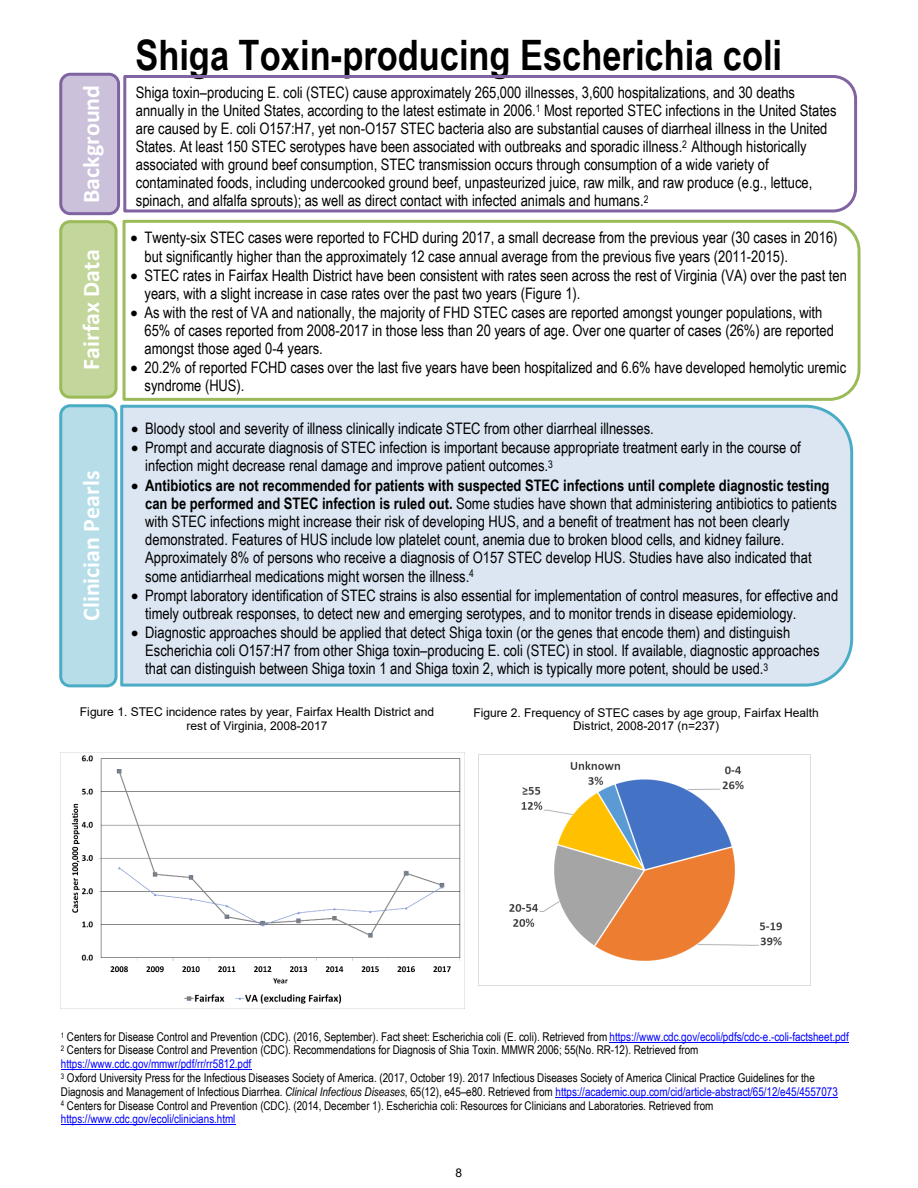
<style>
.page{position:relative;width:918px;height:1188px;background:#fff}
.page>*{position:absolute;margin:0;border:0;box-sizing:border-box;transform-origin:0 0}
.t1{font:700 42px "Arial Narrow";color:#000}
.t2{font:700 24px "Calibri";color:#fff}
.t3{font:15.9px/18.1px "Arial Narrow";color:#000}
.t4{font:12px/13.6px "Arial Narrow";letter-spacing:-.005em;color:#000}
.t5{font:12px/13.8px "Arial";letter-spacing:-.005em;color:#000;text-align:center}
.t6{font:12px "Arial";color:#000}
.s1{font-weight:700}
.s2{color:#00f}
.s3{font-style:italic}
</style>
<div class="page">
<hr style="left:610px;top:1042px;width:239px;height:1px;background:#00f">
<hr style="left:61px;top:1069px;width:190px;height:1px;background:#00f">
<hr style="left:555px;top:1097px;width:283px;height:1px;background:#00f">
<hr style="left:61px;top:1124px;width:174px;height:1px;background:#00f">
<img style="left:61px;top:752px;width:404px;height:256px">
<svg style="left:122px;top:219px;width:739px;height:182px"></svg>
<svg style="left:123px;top:75px;width:735px;height:138px"></svg>
<div style="left:59px;top:73px;width:61px;height:142px;background:#ccc1da;border:3px solid #8064a2;border-radius:10px"></div>
<div style="left:120px;top:404px;width:734px;height:283px;background:#dce6f2"></div>
<div style="left:59px;top:220px;width:59px;height:179px;background:#c3d69b;border:3px solid #9bbb59;border-radius:9px"></div>
<div style="left:59px;top:404px;width:59px;height:283px;background:#b7dee8;border:3px solid #4bacc6;border-radius:9px"></div>
<img style="left:478px;top:755px;width:333px;height:231px">
<p class="t1" style="left:136px;top:23px;width:648px">Shiga Toxin-producing Escherichia coli</p>
<p class="t2" style="left:74px;top:203px;width:120px;rotate:-90deg">Background</p>
<p class="t3" style="left:136px;top:82px;width:702px">Shiga toxin–producing E. coli (STEC) cause approximately 265,000 illnesses, 3,600 hospitalizations, and 30 deaths annually in the United States, according to the latest estimate in 2006.<sup>1</sup> Most reported STEC infections in the United States are caused by E. coli O157:H7, yet non-O157 STEC bacteria also are substantial causes of diarrheal illness in the United States. At least 150 STEC serotypes have been associated with outbreaks and sporadic illness.<sup>2</sup> Although historically associated with ground beef consumption, STEC transmission occurs through consumption of a wide variety of contaminated foods, including undercooked ground beef, unpasteurized juice, raw milk, and raw produce (e.g., lettuce, spinach, and alfalfa sprouts); as well as direct contact with infected animals and humans.<sup>2</sup></p>
<p class="t2" style="left:74px;top:370px;width:122px;rotate:-90deg">Fairfax Data</p>
<p class="t2" style="left:74px;top:621px;width:151px;rotate:-90deg">Clinician Pearls</p>
<p class="t3" style="left:145px;top:228px;width:695px;text-indent:-14px">• Twenty-six STEC cases were reported to FCHD during 2017, a small decrease from the previous year (30 cases in 2016) but significantly higher than the approximately 12 case annual average from the previous five years (2011-2015).</p>
<p class="t3" style="left:145px;top:265px;width:704px;text-indent:-14px">• STEC rates in Fairfax Health District have been consistent with rates seen across the rest of Virginia (VA) over the past ten years, with a slight increase in case rates over the past two years (Figure 1).</p>
<p class="t3" style="left:145px;top:303px;width:691px;text-indent:-14px">• As with the rest of VA and nationally, the majority of FHD STEC cases are reported amongst younger populations, with<br>65% of cases reported from 2008-2017 in those less than 20 years of age. Over one quarter of cases (26%) are reported amongst those aged 0-4 years.</p>
<p class="t3" style="left:145px;top:358px;width:703px;text-indent:-14px">• 20.2% of reported FCHD cases over the last five years have been hospitalized and 6.6% have developed hemolytic uremic syndrome (HUS).</p>
<p class="t3" style="left:131px;top:419px;width:524px">• Bloody stool and severity of illness clinically indicate STEC from other diarrheal illnesses.</p>
<p class="t3" style="left:145px;top:438px;width:657px;text-indent:-14px">• Prompt and accurate diagnosis of STEC infection is important because appropriate treatment early in the course of infection might decrease renal damage and improve patient outcomes.<sup>3</sup></p>
<p class="t3" style="left:145px;top:475px;width:693px;text-indent:-14px">• <span class="s1">Antibiotics are not recommended for patients with suspected STEC infections until complete diagnostic testing can be performed and STEC infection is ruled out.</span> Some studies have shown that administering antibiotics to patients with STEC infections might increase their risk of developing HUS, and a benefit of treatment has not been clearly demonstrated. Features of HUS include low platelet count, anemia due to broken blood cells, and kidney failure.<br>Approximately 8% of persons who receive a diagnosis of O157 STEC develop HUS. Studies have also indicated that some antidiarrheal medications might worsen the illness.<sup>4</sup></p>
<p class="t3" style="left:145px;top:586px;width:695px;text-indent:-14px">• Prompt laboratory identification of STEC strains is also essential for implementation of control measures, for effective and timely outbreak responses, to detect new and emerging serotypes, and to monitor trends in disease epidemiology.</p>
<p class="t3" style="left:145px;top:623px;width:676px;text-indent:-14px">• Diagnostic approaches should be applied that detect Shiga toxin (or the genes that encode them) and distinguish<br>Escherichia coli O157:H7 from other Shiga toxin–producing E. coli (STEC) in stool. If available, diagnostic approaches that can distinguish between Shiga toxin 1 and Shiga toxin 2, which is typically more potent, should be used.<sup>3</sup></p>
<p class="t5" style="left:80px;top:705px;width:356px">Figure 1. STEC incidence rates by year, Fairfax Health District and rest of Virginia, 2008-2017</p>
<p class="t5" style="left:473px;top:705px;width:347px">Figure 2. Frequency of STEC cases by age group, Fairfax Health<br>District, 2008-2017 (n=237)</p>
<p class="t4" style="left:61px;top:1029px;width:790px"><sup>1</sup> Centers for Disease Control and Prevention (CDC). (2016, September). Fact sheet: Escherichia coli (E. coli). Retrieved from <span class="s2">https://www.cdc.gov/ecoli/pdfs/cdc-e.-coli-factsheet.pdf</span></p>
<p class="t4" style="left:61px;top:1043px;width:639px"><sup>2</sup> Centers for Disease Control and Prevention (CDC). Recommendations for Diagnosis of Shia Toxin. MMWR 2006; 55(No. RR-12). Retrieved from <span class="s2">https://www.cdc.gov/mmwr/pdf/rr/rr5812.pdf</span></p>
<p class="t4" style="left:61px;top:1070px;width:779px"><sup>3</sup> Oxford University Press for the Infectious Diseases Society of America. (2017, October 19). 2017 Infectious Diseases Society of America Clinical Practice Guidelines for the<br>Diagnosis and Management of Infectious Diarrhea. <span class="s3">Clinical Infectious Diseases</span>, 65(12), e45–e80. Retrieved from <span class="s2">https://academic.oup.com/cid/article-abstract/65/12/e45/4557073</span></p>
<p class="t4" style="left:61px;top:1098px;width:654px"><sup>4</sup> Centers for Disease Control and Prevention (CDC). (2014, December 1). Escherichia coli: Resources for Clinicians and Laboratories. Retrieved from <span class="s2">https://www.cdc.gov/ecoli/clinicians.html</span></p>
<p class="t6" style="left:456px;top:1165px;width:8px">8</p>
</div>
